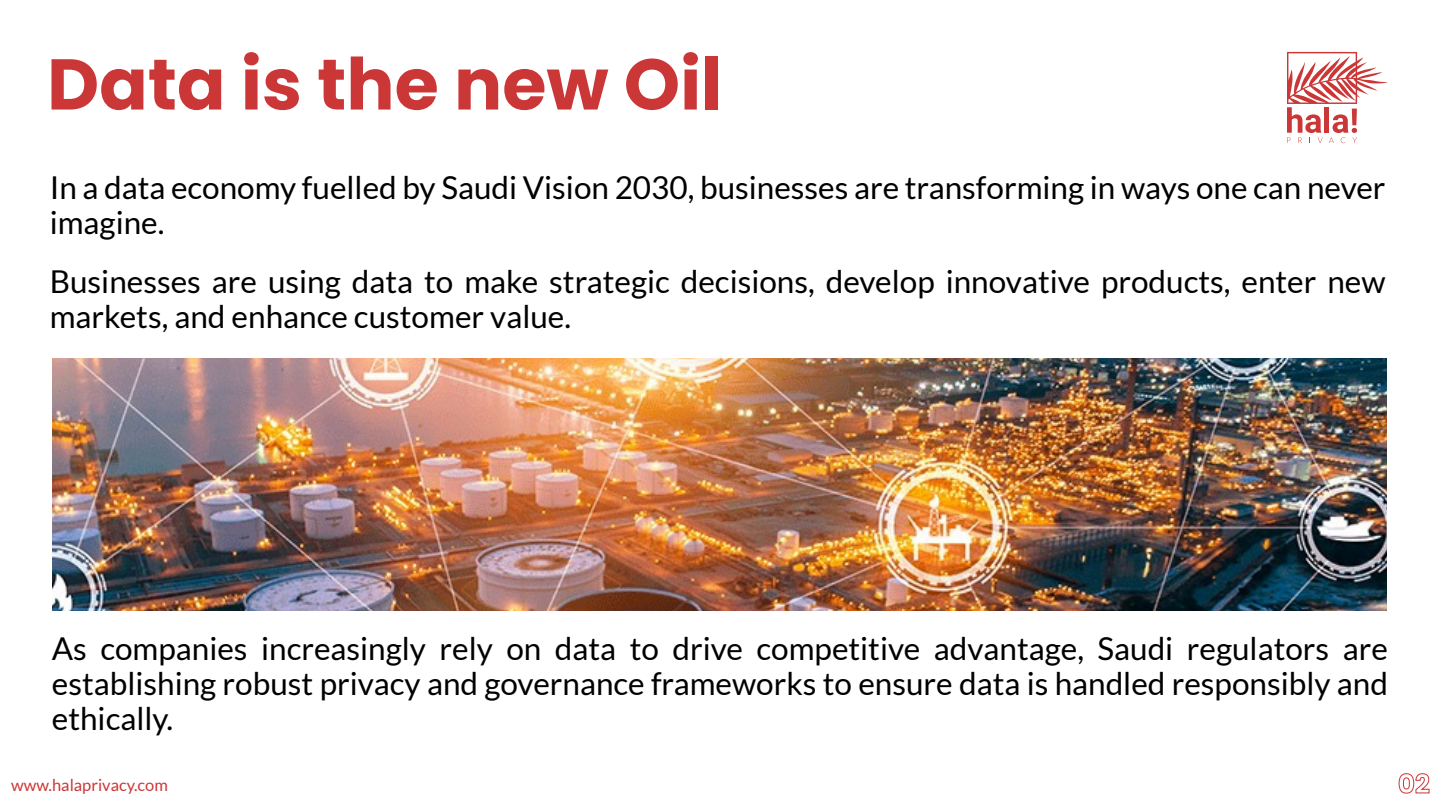
<style>
.page{position:relative;width:1440px;height:810px;background:#fff}
.page>*{position:absolute;margin:0;border:0;box-sizing:border-box;transform-origin:0 0}
.t1{font:700 71.7px "Poppins";color:#cb3737}
.t2{font:31.5px/35.2px "Lato";color:#000}
.t3{font:16.5px "Lato";color:#cb3737}
</style>
<div class="page">
<img style="left:52px;top:359px;width:1335px;height:251px">
<svg style="left:1287px;top:52px;width:101px;height:91px"></svg>
<svg style="left:1398px;top:773px;width:32px;height:21px"></svg>
<h1 class="t1" style="left:47px;top:52px;width:677px">Data is the new Oil</h1>
<p class="t2" style="left:50px;top:170px;width:1337px">In a data economy fuelled by Saudi Vision 2030, businesses are transforming in ways one can never imagine.</p>
<p class="t2" style="left:50px;top:264px;width:1337px">Businesses are using data to make strategic decisions, develop innovative products, enter new markets, and enhance customer value.</p>
<p class="t2" style="left:52px;top:631px;width:1338px;text-align:justify">As companies increasingly rely on data to drive competitive advantage, Saudi regulators are establishing robust privacy and governance frameworks to ensure data is handled responsibly and ethically.</p>
<p class="t3" style="left:11px;top:779px;width:158px">www.halaprivacy.com</p>
</div>
